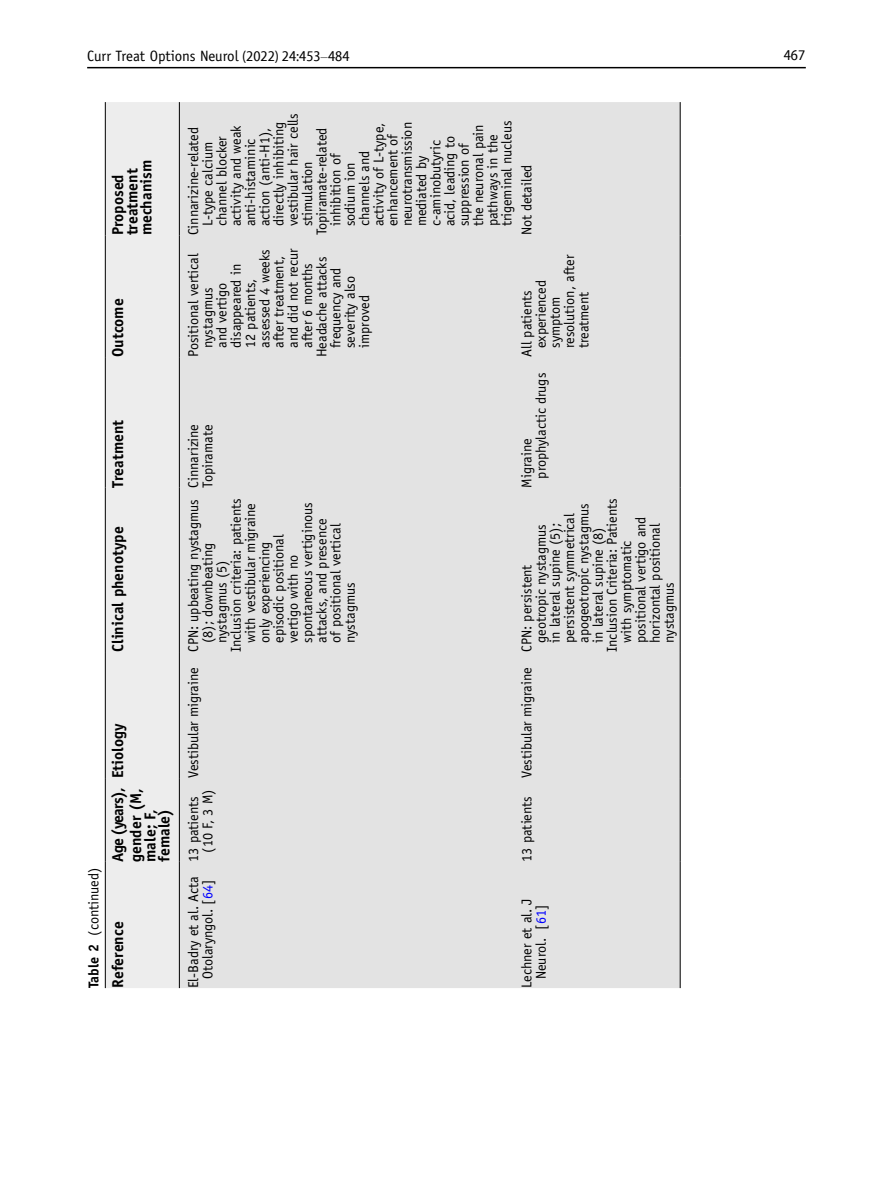
<style>
.page{position:relative;width:893px;height:1187px;background:#fff}
.page>*{position:absolute;margin:0;border:0;box-sizing:border-box;transform-origin:0 0}
.t1{font:700 15.75px/14.2px "Officina Sans";color:#000}
.t2{font:700 15.75px/18px "Officina Sans";letter-spacing:-.045em;color:#000}
.t3{font:15px "Officina Sans Book 2";color:#000}
.t4{font:semi-condensed 15px "Myriad Pro Unic";color:#000}
.t5{font:14.25px/14.2px "Officina Sans";color:#000}
.s1{font-family:"Myriad Pro Unic";font-stretch:semi-condensed}
.s2{font-family:"Adv TT5843 c 571";font-size:13.5px}
.s3{font-weight:700}
.s4{color:#00f}
</style>
<div class="page">
<div style="left:106px;top:102px;width:73px;height:886px;background:#ededed"></div>
<div style="left:180px;top:102px;width:500px;height:886px;background:#e3e3e3"></div>
<hr style="left:680px;top:861px;width:1px;height:127px;background:#000">
<hr style="left:680px;top:778px;width:1px;height:83px;background:#000">
<hr style="left:680px;top:652px;width:1px;height:126px;background:#000">
<hr style="left:680px;top:487px;width:1px;height:165px;background:#000">
<hr style="left:680px;top:357px;width:1px;height:130px;background:#000">
<hr style="left:680px;top:235px;width:1px;height:122px;background:#000">
<hr style="left:680px;top:102px;width:1px;height:133px;background:#000">
<hr style="left:105px;top:861px;width:1px;height:127px;background:#000">
<hr style="left:105px;top:778px;width:1px;height:83px;background:#000">
<hr style="left:105px;top:652px;width:1px;height:126px;background:#000">
<hr style="left:105px;top:487px;width:1px;height:165px;background:#000">
<hr style="left:105px;top:357px;width:1px;height:130px;background:#000">
<hr style="left:105px;top:235px;width:1px;height:122px;background:#000">
<hr style="left:105px;top:102px;width:1px;height:133px;background:#000">
<hr style="left:179px;top:861px;width:1px;height:127px;background:#000">
<hr style="left:179px;top:778px;width:1px;height:83px;background:#000">
<hr style="left:179px;top:652px;width:1px;height:126px;background:#000">
<hr style="left:179px;top:487px;width:1px;height:165px;background:#000">
<hr style="left:179px;top:357px;width:1px;height:130px;background:#000">
<hr style="left:179px;top:235px;width:1px;height:122px;background:#000">
<hr style="left:179px;top:102px;width:1px;height:133px;background:#000">
<hr style="left:87px;top:67px;width:719px;height:1px;background:#000">
<p class="t3" style="left:87px;top:47px;width:264px">Curr Treat Options Neurol <span class="s1">(2022) 24:453</span><span class="s2">–</span><span class="s1">484</span></p>
<p class="t1" style="left:110px;top:235px;width:77px;rotate:-90deg">Proposed treatment mechanism</p>
<p class="t1" style="left:110px;top:357px;width:60px;rotate:-90deg">Outcome</p>
<p class="t1" style="left:110px;top:487px;width:69px;rotate:-90deg">Treatment</p>
<p class="t1" style="left:110px;top:652px;width:127px;rotate:-90deg">Clinical phenotype</p>
<p class="t5" style="left:86px;top:988px;width:122px;rotate:-90deg"><span class="s3">Table 2</span> (continued)</p>
<p class="t1" style="left:110px;top:778px;width:56px;rotate:-90deg">Etiology</p>
<p class="t2" style="left:109px;top:861px;width:76px;rotate:-90deg">Age (years), gender (M,</p>
<p class="t1" style="left:143px;top:861px;width:55px;rotate:-90deg">male; F, female)</p>
<p class="t1" style="left:110px;top:988px;width:68px;rotate:-90deg">Reference</p>
<p class="t5" style="left:243px;top:226px;width:89px;rotate:-90deg">anti-histaminic</p>
<p class="t5" style="left:257px;top:226px;width:100px;rotate:-90deg">action (anti-H1),</p>
<p class="t5" style="left:272px;top:226px;width:106px;rotate:-90deg">directly inhibiting</p>
<p class="t5" style="left:286px;top:226px;width:114px;rotate:-90deg">vestibular hair cells</p>
<p class="t5" style="left:500px;top:226px;width:107px;rotate:-90deg">trigeminal nucleus</p>
<p class="t5" style="left:371px;top:226px;width:105px;rotate:-90deg">activity of L-type,</p>
<p class="t5" style="left:386px;top:226px;width:94px;rotate:-90deg">enhancement of</p>
<p class="t5" style="left:400px;top:226px;width:106px;rotate:-90deg">neurotransmission</p>
<p class="t5" style="left:200px;top:226px;width:86px;rotate:-90deg">L-type calcium</p>
<p class="t5" style="left:215px;top:226px;width:92px;rotate:-90deg">channel blocker</p>
<p class="t5" style="left:229px;top:226px;width:103px;rotate:-90deg">activity and weak</p>
<p class="t5" style="left:471px;top:226px;width:103px;rotate:-90deg">the neuronal pain</p>
<p class="t5" style="left:485px;top:226px;width:94px;rotate:-90deg">pathways in the</p>
<p class="t5" style="left:186px;top:235px;width:110px;rotate:-90deg">Cinnarizine-related</p>
<p class="t5" style="left:314px;top:235px;width:109px;rotate:-90deg">Topiramate-related</p>
<p class="t5" style="left:428px;top:226px;width:88px;rotate:-90deg">c-aminobutyric</p>
<p class="t5" style="left:443px;top:226px;width:92px;rotate:-90deg">acid, leading to</p>
<p class="t5" style="left:457px;top:226px;width:85px;rotate:-90deg">suppression of</p>
<p class="t5" style="left:357px;top:226px;width:77px;rotate:-90deg">channels and</p>
<p class="t5" style="left:329px;top:226px;width:75px;rotate:-90deg">inhibition of</p>
<p class="t5" style="left:343px;top:226px;width:65px;rotate:-90deg">sodium ion</p>
<p class="t5" style="left:414px;top:226px;width:72px;rotate:-90deg">mediated by</p>
<p class="t5" style="left:300px;top:226px;width:67px;rotate:-90deg">stimulation</p>
<p class="t5" style="left:519px;top:235px;width:72px;rotate:-90deg">Not detailed</p>
<p class="t5" style="left:257px;top:348px;width:100px;rotate:-90deg">assessed 4 weeks</p>
<p class="t5" style="left:272px;top:348px;width:93px;rotate:-90deg">after treatment,</p>
<p class="t5" style="left:286px;top:348px;width:101px;rotate:-90deg">and did not recur</p>
<p class="t5" style="left:186px;top:357px;width:105px;rotate:-90deg">Positional vertical</p>
<p class="t5" style="left:300px;top:348px;width:86px;rotate:-90deg">after 6 months</p>
<p class="t5" style="left:314px;top:357px;width:102px;rotate:-90deg">Headache attacks</p>
<p class="t5" style="left:329px;top:348px;width:82px;rotate:-90deg">frequency and</p>
<p class="t5" style="left:343px;top:348px;width:74px;rotate:-90deg">severity also</p>
<p class="t5" style="left:229px;top:348px;width:86px;rotate:-90deg">disappeared in</p>
<p class="t5" style="left:243px;top:348px;width:71px;rotate:-90deg">12 patients,</p>
<p class="t5" style="left:200px;top:348px;width:62px;rotate:-90deg">nystagmus</p>
<p class="t5" style="left:215px;top:348px;width:67px;rotate:-90deg">and vertigo</p>
<p class="t5" style="left:357px;top:348px;width:54px;rotate:-90deg">improved</p>
<p class="t5" style="left:186px;top:487px;width:65px;rotate:-90deg">Cinnarizine<br>Topiramate</p>
<p class="t5" style="left:229px;top:652px;width:155px;rotate:-90deg">Inclusion criteria: patients</p>
<p class="t5" style="left:243px;top:643px;width:141px;rotate:-90deg">with vestibular migraine</p>
<p class="t5" style="left:186px;top:778px;width:280px;rotate:-90deg">Vestibular migraine CPN: upbeating nystagmus</p>
<p class="t5" style="left:300px;top:643px;width:142px;rotate:-90deg">spontaneous vertiginous</p>
<p class="t5" style="left:314px;top:643px;width:126px;rotate:-90deg">attacks, and presence</p>
<p class="t5" style="left:329px;top:643px;width:121px;rotate:-90deg">of positional vertical</p>
<p class="t5" style="left:257px;top:643px;width:103px;rotate:-90deg">only experiencing</p>
<p class="t5" style="left:272px;top:643px;width:110px;rotate:-90deg">episodic positional</p>
<p class="t5" style="left:200px;top:643px;width:102px;rotate:-90deg">(8); downbeating</p>
<p class="t5" style="left:286px;top:643px;width:90px;rotate:-90deg">vertigo with no</p>
<p class="t5" style="left:215px;top:643px;width:84px;rotate:-90deg">nystagmus (5)</p>
<p class="t5" style="left:343px;top:643px;width:62px;rotate:-90deg">nystagmus</p>
<p class="t5" style="left:186px;top:852px;width:65px;text-indent:-9px;rotate:-90deg">13 patients (10 F, 3 M)</p>
<p class="t5" style="left:186px;top:988px;width:113px;text-align:center;rotate:-90deg">El-Badry et al. Acta<br>Otolaryngol. [<span class="s4">64</span>]</p>
<p class="t5" style="left:519px;top:348px;width:95px;text-indent:-9px;rotate:-90deg">All patients experienced symptom resolution, after treatment</p>
<p class="t5" style="left:519px;top:478px;width:107px;text-indent:-9px;rotate:-90deg">Migraine prophylactic drugs</p>
<p class="t5" style="left:605px;top:652px;width:155px;rotate:-90deg">Inclusion Criteria: Patients</p>
<p class="t5" style="left:534px;top:643px;width:120px;rotate:-90deg">geotropic nystagmus</p>
<p class="t5" style="left:548px;top:643px;width:121px;rotate:-90deg">in lateral supine (5);</p>
<p class="t5" style="left:562px;top:643px;width:131px;rotate:-90deg">persistent symmetrical</p>
<p class="t5" style="left:576px;top:643px;width:141px;rotate:-90deg">apogeotropic nystagmus</p>
<p class="t5" style="left:633px;top:643px;width:128px;rotate:-90deg">positional vertigo and</p>
<p class="t5" style="left:648px;top:643px;width:121px;rotate:-90deg">horizontal positional</p>
<p class="t5" style="left:591px;top:643px;width:117px;rotate:-90deg">in lateral supine (8)</p>
<p class="t5" style="left:619px;top:643px;width:104px;rotate:-90deg">with symptomatic</p>
<p class="t5" style="left:519px;top:778px;width:215px;rotate:-90deg">Vestibular migraine CPN: persistent</p>
<p class="t5" style="left:662px;top:643px;width:62px;rotate:-90deg">nystagmus</p>
<p class="t5" style="left:519px;top:861px;width:67px;rotate:-90deg">13 patients</p>
<p class="t5" style="left:519px;top:987px;width:91px;text-align:center;rotate:-90deg">Lechner et al. J<br>Neurol. [<span class="s4">61</span>]</p>
<p class="t4" style="left:784px;top:50px;width:23px">467</p>
</div>
